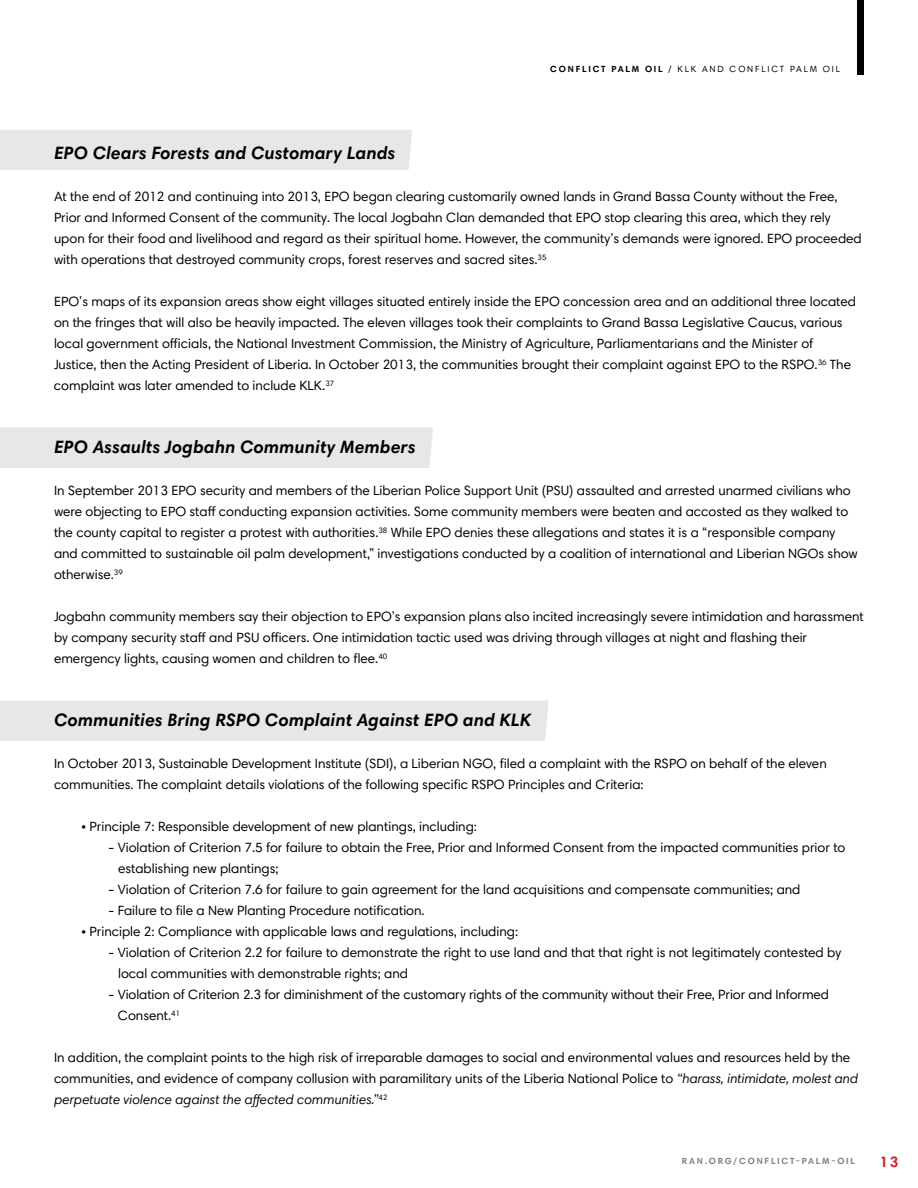
<style>
.page{position:relative;width:918px;height:1188px;background:#fff}
.page>*{position:absolute;margin:0;border:0;box-sizing:border-box;transform-origin:0 0}
.t1{font:italic 700 18px "Harmonia Sans Std";letter-spacing:.015em;color:#000}
.t2{font:700 15px "Harmonia Sans Std";color:#d2232a}
.t3{font:13.5px/21px "Harmonia Sans Std";color:#000}
.t4{font:700 9px "Harmonia Sans Std";color:#808285}
.t5{font:9px "Harmonia Sans Std";letter-spacing:.2em;color:#000}
.t6{font:700 9px "Harmonia Sans Std";color:#000}
.s1{font-style:italic}
</style>
<div class="page">
<div style="left:0;top:130px;width:412px;height:40px;background:#e6e7e8"></div>
<div style="left:0;top:428px;width:433px;height:40px;background:#e6e7e8"></div>
<div style="left:0;top:701px;width:549px;height:40px;background:#e6e7e8"></div>
<div style="left:858px;top:0;width:6px;height:75px;background:#000"></div>
<p class="t6" style="left:550px;top:63px;width:8px">CONFLICT</p>
<p class="t6" style="left:611px;top:63px;width:8px">PALM</p>
<p class="t6" style="left:645px;top:63px;width:7px">OIL</p>
<p class="t5" style="left:669px;top:63px;width:173px">/ KLK AND CONFLICT PALM OIL</p>
<h1 class="t1" style="left:54px;top:142px;width:343px">EPO Clears Forests and Customary Lands</h1>
<p class="t3" style="left:54px;top:186px;width:809px">At the end of 2012 and continuing into 2013, EPO began clearing customarily owned lands in Grand Bassa County without the Free, Prior and Informed Consent of the community. The local Jogbahn Clan demanded that EPO stop clearing this area, which they rely upon for their food and livelihood and regard as their spiritual home. However, the community’s demands were ignored. EPO proceeded with operations that destroyed community crops, forest reserves and sacred sites.<sup>35</sup></p>
<p class="t3" style="left:54px;top:291px;width:803px">EPO’s maps of its expansion areas show eight villages situated entirely inside the EPO concession area and an additional three located on the fringes that will also be heavily impacted. The eleven villages took their complaints to Grand Bassa Legislative Caucus, various local government officials, the National Investment Commission, the Ministry of Agriculture, Parliamentarians and the Minister of Justice, then the Acting President of Liberia. In October 2013, the communities brought their complaint against EPO to the RSPO.<sup>36</sup> The complaint was later amended to include KLK.<sup>37</sup></p>
<h1 class="t1" style="left:54px;top:436px;width:363px">EPO Assaults Jogbahn Community Members</h1>
<p class="t3" style="left:54px;top:480px;width:805px">In September 2013 EPO security and members of the Liberian Police Support Unit (PSU) assaulted and arrested unarmed civilians who were objecting to EPO staff conducting expansion activities. Some community members were beaten and accosted as they walked to the county capital to register a protest with authorities.<sup>38</sup> While EPO denies these allegations and states it is a “responsible company and committed to sustainable oil palm development,” investigations conducted by a coalition of international and Liberian NGOs show otherwise.<sup>39</sup></p>
<p class="t3" style="left:54px;top:606px;width:811px">Jogbahn community members say their objection to EPO’s expansion plans also incited increasingly severe intimidation and harassment by company security staff and PSU officers. One intimidation tactic used was driving through villages at night and flashing their emergency lights, causing women and children to flee.<sup>40</sup></p>
<h1 class="t1" style="left:54px;top:709px;width:478px">Communities Bring RSPO Complaint Against EPO and KLK</h1>
<p class="t3" style="left:54px;top:753px;width:774px">In October 2013, Sustainable Development Institute (SDI), a Liberian NGO, filed a complaint with the RSPO on behalf of the eleven communities. The complaint details violations of the following specific RSPO Principles and Criteria:</p>
<p class="t3" style="left:81px;top:816px;width:398px">• Principle 7: Responsible development of new plantings, including:</p>
<p class="t3" style="left:118px;top:837px;width:729px;text-indent:-10px">- Violation of Criterion 7.5 for failure to obtain the Free, Prior and Informed Consent from the impacted communities prior to establishing new plantings;</p>
<p class="t3" style="left:108px;top:879px;width:694px">- Violation of Criterion 7.6 for failure to gain agreement for the land acquisitions and compensate communities; and</p>
<p class="t3" style="left:108px;top:900px;width:318px">- Failure to file a New Planting Procedure notification.</p>
<p class="t3" style="left:81px;top:921px;width:439px">• Principle 2: Compliance with applicable laws and regulations, including:</p>
<p class="t3" style="left:118px;top:942px;width:725px;text-indent:-10px">- Violation of Criterion 2.2 for failure to demonstrate the right to use land and that that right is not legitimately contested by local communities with demonstrable rights; and</p>
<p class="t3" style="left:118px;top:984px;width:713px;text-indent:-10px">- Violation of Criterion 2.3 for diminishment of the customary rights of the community without their Free, Prior and Informed<br>Consent.<sup>41</sup></p>
<p class="t3" style="left:54px;top:1047px;width:806px">In addition, the complaint points to the high risk of irreparable damages to social and environmental values and resources held by the communities, and evidence of company collusion with paramilitary units of the Liberia National Police to <span class="s1">“harass, intimidate, molest and perpetuate violence against the affected communities.”</span><sup>42</sup></p>
<p class="t4" style="left:682px;top:1155px;width:66px">RAN .OR G/CONFLICT</p>
<p class="t4" style="left:796px;top:1155px;width:14px">-PALM</p>
<p class="t4" style="left:831px;top:1155px;width:13px">-OIL</p>
<p class="t2" style="left:880px;top:1152px;width:20px">13</p>
</div>
